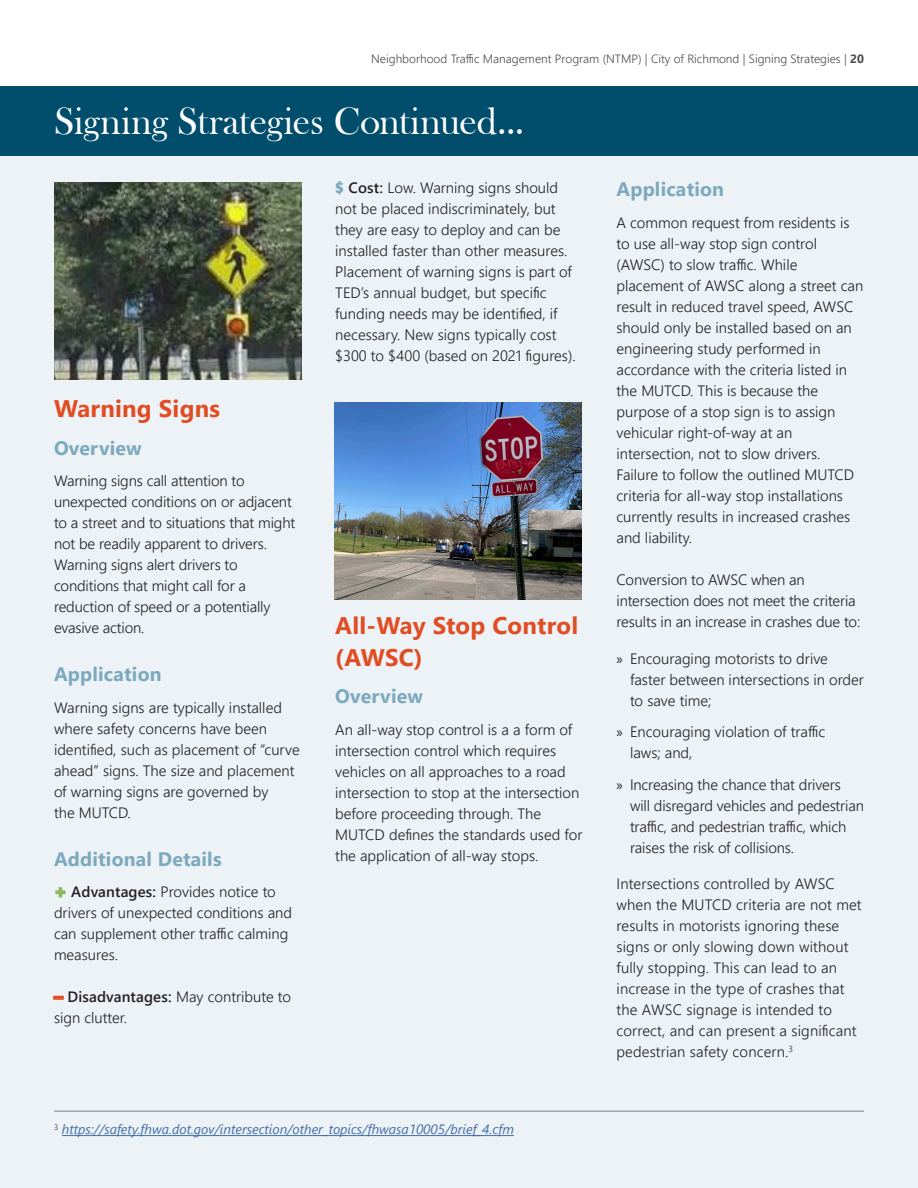
<style>
.page{position:relative;width:918px;height:1188px;background:#fff}
.page>*{position:absolute;margin:0;border:0;box-sizing:border-box;transform-origin:0 0}
.Heading_1{font:39px "Bask Old Face";color:#fff}
.Heading_2{font:700 24px/31.5px "Segoe UI";letter-spacing:.01em;color:#e04d23}
.Heading_3{font:700 19.5px "Segoe UI";letter-spacing:.01em;color:#7da9be}
.Body_Text{font:300 15px/21px "Segoe UI";color:#231f20}
.t1{font:italic 13.5px "Segoe UI";color:#436da8}
.t2{font:300 12px "Segoe UI";color:#4b4c4d}
.s1{font-weight:700}
.s2{font-family:"Segoe UI Black";font-weight:400;font-size:18px;color:#8cba61}
.s3{font-weight:600}
.s4{font-family:"Segoe UI Black";font-weight:400;font-size:18px;color:#e04d23}
.s5{font-family:"Segoe UI Black";font-weight:400;color:#7da9be}
.s6{font-family:"Myriad Pro";font-weight:400}
</style>
<div class="page">
<div style="left:0;top:156px;width:918px;height:1032px;background:#ecf2f5"></div>
<div style="left:0;top:86px;width:918px;height:70px;background:#004d6c"></div>
<img style="left:334px;top:402px;width:248px;height:198px">
<hr style="left:62px;top:1135px;width:452px;height:1px;background:#436da8">
<hr style="left:54px;top:1111px;width:810px;height:1px;background:#808285">
<img style="left:54px;top:182px;width:248px;height:198px">
<p class="t2" style="left:371px;top:48px;width:494px">Neighborhood Traffic Management Program (NTMP) | City of Richmond | Signing Strategies | <span class="s1">20</span></p>
<p class="Heading_1" style="left:54px;top:100px;width:472px">Signing Strategies Continued...</p>
<p class="Heading_2" style="left:54px;top:391px;width:168px">Warning Signs</p>
<p class="Heading_3" style="left:54px;top:430px;width:89px">Overview</p>
<p class="Body_Text" style="left:54px;top:469px;width:243px">Warning signs call attention to unexpected conditions on or adjacent to a street and to situations that might not be readily apparent to drivers.<br>Warning signs alert drivers to conditions that might call for a reduction of speed or a potentially evasive action.</p>
<p class="Heading_3" style="left:54px;top:656px;width:109px">Application</p>
<p class="Body_Text" style="left:54px;top:696px;width:247px">Warning signs are typically installed where safety concerns have been identified, such as placement of “curve ahead” signs. The size and placement of warning signs are governed by<br>the MUTCD.</p>
<p class="Heading_3" style="left:54px;top:841px;width:169px">Additional Details</p>
<p class="Body_Text" style="left:54px;top:880px;width:240px"><span class="s2">+</span> <span class="s3">Advantages:</span> Provides notice to drivers of unexpected conditions and can supplement other traffic calming measures.</p>
<p class="Body_Text" style="left:54px;top:985px;width:239px"><span class="s4">–</span> <span class="s3">Disadvantages:</span> May contribute to sign clutter.</p>
<p class="Body_Text" style="left:335px;top:176px;width:242px"><span class="s5">$</span> <span class="s3">Cost:</span> Low. Warning signs should not be placed indiscriminately, but they are easy to deploy and can be installed faster than other measures.<br>Placement of warning signs is part of TED’s annual budget, but specific funding needs may be identified, if necessary. New signs typically cost $300 to $400 (based on 2021 figures).</p>
<p class="Heading_2" style="left:335px;top:608px;width:245px">All-Way Stop Control (AWSC)</p>
<p class="Heading_3" style="left:335px;top:678px;width:89px">Overview</p>
<p class="Body_Text" style="left:335px;top:717px;width:249px">An all-way stop control is a a form of intersection control which requires vehicles on all approaches to a road intersection to stop at the intersection before proceeding through. The MUTCD defines the standards used for the application of all-way stops.</p>
<p class="t1" style="left:54px;top:1117px;width:461px"><sup>3</sup> https://safety.fhwa.dot.gov/intersection/other_topics/fhwasa10005/brief_4.cfm</p>
<p class="Heading_3" style="left:616px;top:171px;width:109px">Application</p>
<p class="Body_Text" style="left:616px;top:211px;width:248px">A common request from residents is to use all-way stop sign control (AWSC) to slow traffic. While placement of AWSC along a street can result in reduced travel speed, AWSC should only be installed based on an engineering study performed in accordance with the criteria listed in the MUTCD. This is because the purpose of a stop sign is to assign vehicular right-of-way at an intersection, not to slow drivers.<br>Failure to follow the outlined MUTCD criteria for all-way stop installations currently results in increased crashes and liability.</p>
<p class="Body_Text" style="left:616px;top:568px;width:245px">Conversion to AWSC when an intersection does not meet the criteria results in an increase in crashes due to:</p>
<p class="Body_Text" style="left:630px;top:646px;width:236px;text-indent:-14px"><span class="s6">»</span> Encouraging motorists to drive faster between intersections in order to save time;</p>
<p class="Body_Text" style="left:630px;top:720px;width:197px;text-indent:-14px"><span class="s6">»</span> Encouraging violation of traffic laws; and,</p>
<p class="Body_Text" style="left:630px;top:772px;width:236px;text-indent:-14px"><span class="s6">»</span> Increasing the chance that drivers will disregard vehicles and pedestrian traffic, and pedestrian traffic, which raises the risk of collisions.</p>
<p class="Body_Text" style="left:616px;top:872px;width:247px">Intersections controlled by AWSC when the MUTCD criteria are not met results in motorists ignoring these signs or only slowing down without fully stopping. This can lead to an increase in the type of crashes that the AWSC signage is intended to correct, and can present a significant pedestrian safety concern.<sup>3</sup></p>
</div>
